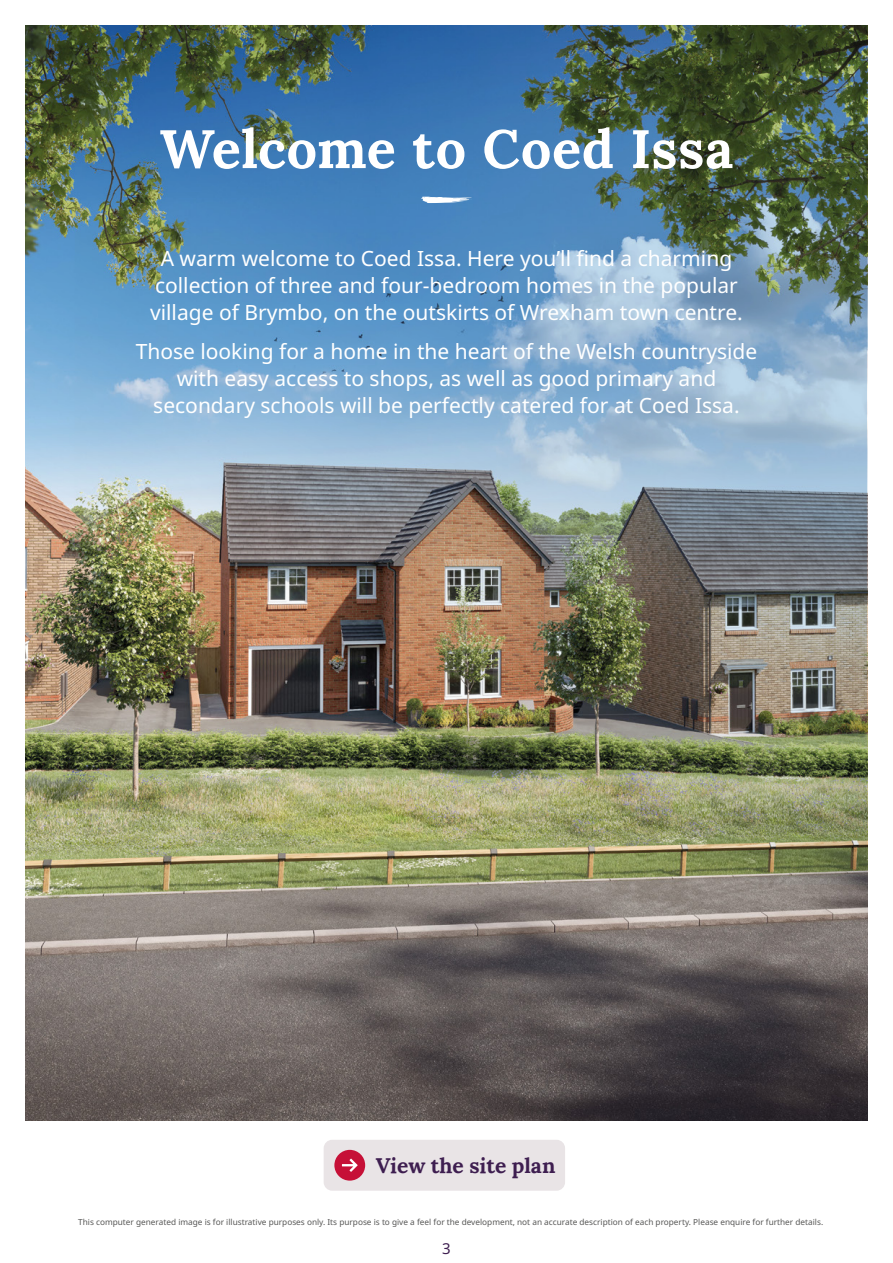
<style>
.page{position:relative;width:893px;height:1263px;background:#fff}
.page>*{position:absolute;margin:0;border:0;box-sizing:border-box;transform-origin:0 0}
.t1{font:700 54px "Lora";letter-spacing:.01em;color:#fff}
.t2{font:21px/27px "Noto Sans";color:#fff;text-align:center}
.t3{font:700 21px "Lora";color:#3e1e50}
.t4{font:15px "Noto Sans";color:#3e1e50}
.t5{font:8.25px "Noto Sans";color:#575756}
</style>
<div class="page">
<img style="left:26px;top:884px;width:841px;height:237px">
<img style="left:26px;top:26px;width:841px;height:858px">
<div style="left:324px;top:1140px;width:241px;height:51px;background:#e9e4e6;border-radius:9px"></div>
<div style="left:334px;top:1150px;width:31px;height:30px;background:#c61037;border-radius:50%"></div>
<svg style="left:342px;top:1158px;width:16px;height:14px"></svg>
<svg style="left:421px;top:197px;width:51px;height:6px"></svg>
<h1 class="t1" style="left:160px;top:103px;width:575px">Welcome to Coed Issa</h1>
<p class="t2" style="left:150px;top:245px;width:594px">A warm welcome to Coed Issa. Here you’ll find a charming collection of three and four-bedroom homes in the popular village of Brymbo, on the outskirts of Wrexham town centre.</p>
<p class="t2" style="left:136px;top:339px;width:623px">Those looking for a home in the heart of the Welsh countryside with easy access to shops, as well as good primary and secondary schools will be perfectly catered for at Coed Issa.</p>
<p class="t3" style="left:376px;top:1148px;width:181px">View the site plan</p>
<p class="t5" style="left:78px;top:1216px;width:746px">This computer generated image is for illustrative purposes only. Its purpose is to give a feel for the development, not an accurate description of each property. Please enquire for further details.</p>
<p class="t4" style="left:442px;top:1237px;width:10px">3</p>
</div>
